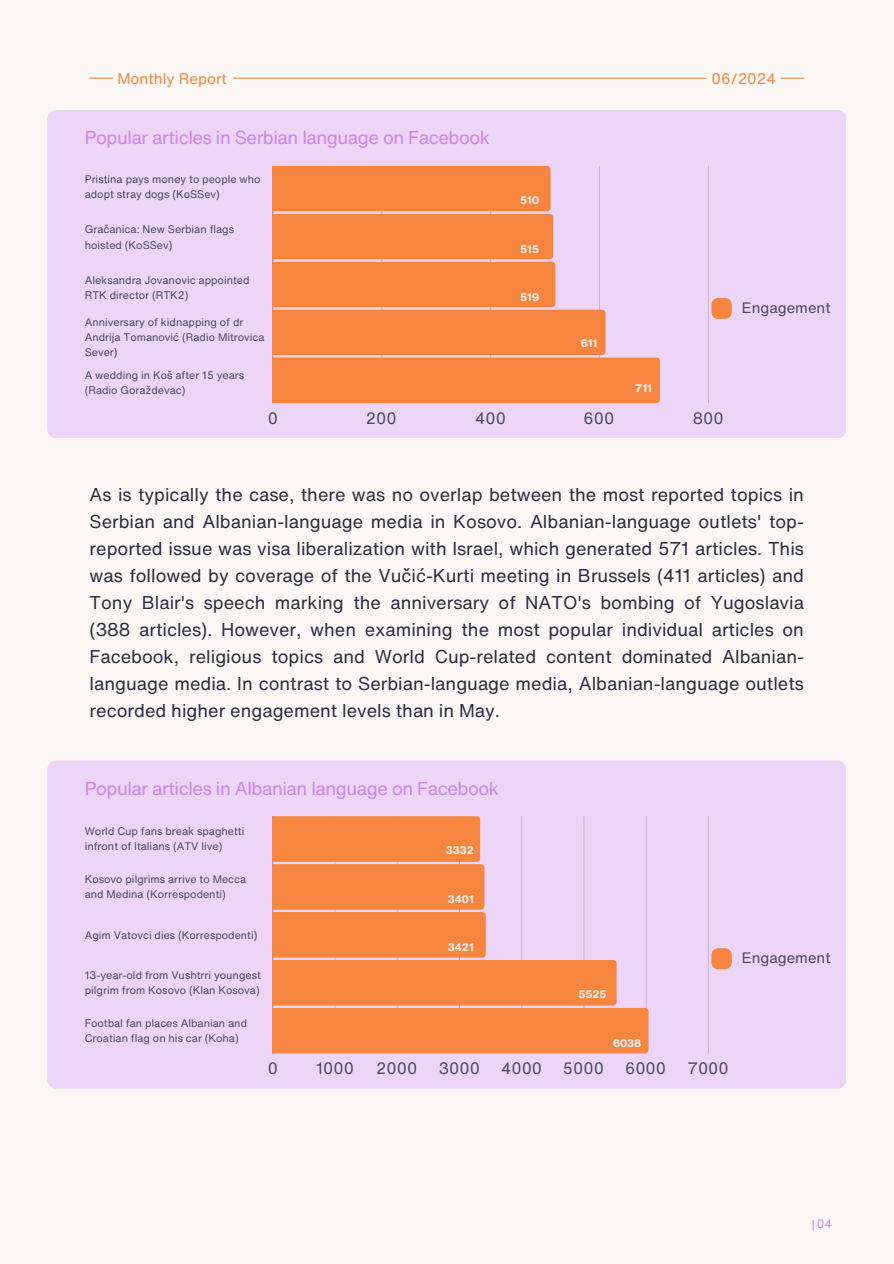
<style>
.page{position:relative;width:894px;height:1264px;background:#fff}
.page>*{position:absolute;margin:0;border:0;box-sizing:border-box;transform-origin:0 0}
.t1{font:18.3px "Helvetica Now Text";letter-spacing:-.025em;color:#cc86eb}
.t2{font:18px/27px "Helvetica Now Text";color:#2b2d42;text-align:justify}
.t3{font:16.05px "Helvetica Now Text";color:#484b69}
.t4{font:15px "Helvetica Now Text";color:#f5853f}
.t5{font:14.7px "Helvetica Now Text";color:#484b69}
.t6{font:12px "Helvetica Now Text";color:#cc86eb}
.t7{font:10.65px/15.1px "Helvetica Now Text";color:#484b69}
.t8{font:700 10.65px "Helvetica Now Text";color:#faf9fa}
</style>
<div class="page">
<div style="left:0;top:0;width:893px;height:1263px;background:#faf7f5"></div>
<div style="left:47px;top:110px;width:798px;height:328px;background:#edd5f7"></div>
<hr style="left:272px;top:166px;width:1px;height:237px;background:#f5853f">
<hr style="left:707px;top:166px;width:1px;height:237px;background:#e7d0f2">
<svg style="left:273px;top:166px;width:386px;height:237px;background:#f39668"></svg>
<div style="left:711px;top:298px;width:20px;height:21px;background:#f5853f;border-radius:7px"></div>
<hr style="left:233px;top:78px;width:473px;height:1px;background:#f5853f">
<svg style="left:89px;top:78px;width:24px;height:1px"></svg>
<svg style="left:780px;top:78px;width:24px;height:1px"></svg>
<div style="left:47px;top:760px;width:798px;height:328px;background:#edd5f7"></div>
<hr style="left:272px;top:816px;width:1px;height:237px;background:#484b69;opacity:.6">
<hr style="left:707px;top:816px;width:1px;height:237px;background:#e7d0f2">
<svg style="left:273px;top:816px;width:375px;height:237px;background:#f29d78"></svg>
<div style="left:711px;top:948px;width:20px;height:21px;background:#f5853f;border-radius:7px"></div>
<p class="t4" style="left:117px;top:67px;width:111px">Monthly Report</p>
<h1 class="t4" style="left:711px;top:67px;width:66px">06/2024</h1>
<h2 class="t1" style="left:85px;top:124px;width:407px">Popular articles in Serbian language on Facebook</h2>
<h3 class="t7" style="left:85px;top:171px;width:177px">Pristina pays money to people who adopt stray dogs (KoSSev)</h3>
<p class="t7" style="left:85px;top:222px;width:151px">Gračanica: New Serbian flags hoisted (KoSSev)</p>
<p class="t7" style="left:85px;top:272px;width:166px">Aleksandra Jovanovic appointed<br>RTK director (RTK2)</p>
<h2 class="t7" style="left:85px;top:314px;width:181px">Anniversary of kidnapping of dr<br>Andrija Tomanović (Radio Mitrovica<br>Sever)</h2>
<p class="t7" style="left:85px;top:367px;width:161px">A wedding in Koš after 15 years (Radio Goraždevac)</p>
<h3 class="t8" style="left:520px;top:192px;width:21px">510</h3>
<h3 class="t8" style="left:520px;top:241px;width:21px">515</h3>
<p class="t8" style="left:520px;top:289px;width:21px">519</p>
<h3 class="t8" style="left:580px;top:335px;width:18px">611</h3>
<h3 class="t8" style="left:635px;top:380px;width:18px">711</h3>
<p class="t3" style="left:267px;top:406px;width:12px">0</p>
<p class="t3" style="left:366px;top:406px;width:32px">200</p>
<p class="t3" style="left:475px;top:406px;width:32px">400</p>
<p class="t3" style="left:583px;top:406px;width:32px">600</p>
<p class="t3" style="left:692px;top:406px;width:32px">800</p>
<h1 class="t5" style="left:741px;top:296px;width:90px">Engagement</h1>
<h1 class="t2" style="left:90px;top:480px;width:715px">As is typically the case, there was no overlap between the most reported topics in Serbian and Albanian-language media in Kosovo. Albanian-language outlets' top&shy;reported issue was visa liberalization with Israel, which generated 571 articles. This was followed by coverage of the Vučić-Kurti meeting in Brussels (411 articles) and Tony Blair's speech marking the anniversary of NATO's bombing of Yugoslavia (388 articles). However, when examining the most popular individual articles on Facebook, religious topics and World Cup-related content dominated Albanian&shy;language media. In contrast to Serbian-language media, Albanian-language outlets recorded higher engagement levels than in May.</h1>
<h3 class="t1" style="left:85px;top:774px;width:416px">Popular articles in Albanian language on Facebook</h3>
<h3 class="t7" style="left:85px;top:823px;width:161px">World Cup fans break spaghetti infront of Italians (ATV live)</h3>
<h2 class="t7" style="left:85px;top:871px;width:163px">Kosovo pilgrims arrive to Mecca and Medina (Korrespodenti)</h2>
<p class="t7" style="left:85px;top:927px;width:174px">Agim Vatovci dies (Korrespodenti)</p>
<p class="t7" style="left:85px;top:967px;width:178px">13-year-old from Vushtrri youngest pilgrim from Kosovo (Klan Kosova)</p>
<p class="t7" style="left:85px;top:1015px;width:164px">Footbal fan places Albanian and<br>Croatian flag on his car (Koha)</p>
<h3 class="t8" style="left:445px;top:842px;width:30px">3332</h3>
<p class="t8" style="left:447px;top:891px;width:28px">3401</p>
<p class="t8" style="left:447px;top:939px;width:28px">3421</p>
<h3 class="t8" style="left:578px;top:986px;width:30px">5525</h3>
<p class="t8" style="left:613px;top:1035px;width:30px">6038</p>
<p class="t3" style="left:267px;top:1056px;width:12px">0</p>
<p class="t3" style="left:316px;top:1056px;width:39px">1000</p>
<p class="t3" style="left:376px;top:1056px;width:42px">2000</p>
<p class="t3" style="left:439px;top:1056px;width:42px">3000</p>
<p class="t3" style="left:501px;top:1056px;width:42px">4000</p>
<p class="t3" style="left:562px;top:1056px;width:42px">5000</p>
<p class="t3" style="left:625px;top:1056px;width:42px">6000</p>
<p class="t3" style="left:687px;top:1056px;width:42px">7000</p>
<h3 class="t5" style="left:741px;top:946px;width:90px">Engagement</h3>
<h2 class="t6" style="left:816px;top:1214px;width:17px">04</h2>
</div>
